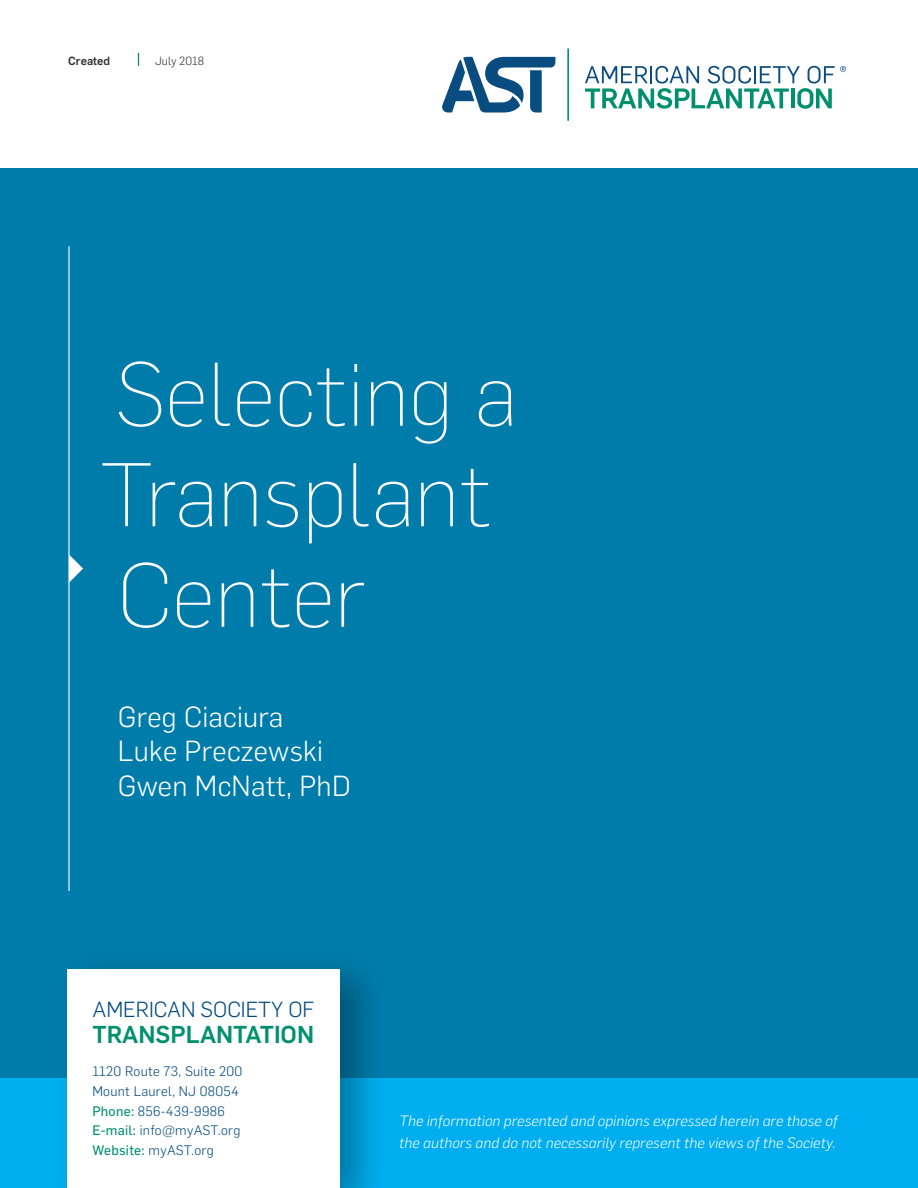
<style>
.page{position:relative;width:918px;height:1188px;background:#fff}
.page>*{position:absolute;margin:0;border:0;box-sizing:border-box;transform-origin:0 0}
.t1{font:200 88.5px/100.5px "Flama";color:#fff}
.t2{font:300 28.5px/34.2px "Flama";letter-spacing:.01em;color:#fff}
.t3{font:500 24px "Flama";color:#00906d}
.t4{font:300 21.45px "Flama";color:#004a80}
.t5{font:italic 300 14.7px/22.5px "Flama";letter-spacing:.01em;color:#fff}
.t6{font:300 13.5px/19.8px "Flama";letter-spacing:.02em;color:#004a80}
.t7{font:300 11.7px "Flama";color:#333}
.t8{font:500 11.7px "Flama";color:#333}
.s1{font-family:"Flama Basic";font-weight:400;color:#00906d}
</style>
<div class="page">
<div style="left:0;top:168px;width:918px;height:1020px;background:#007cab"></div>
<div style="left:0;top:1079px;width:918px;height:109px;background:#00aeef"></div>
<div style="left:55px;top:949px;width:333px;height:239px;background:#000;opacity:.3"></div>
<div style="left:68px;top:970px;width:272px;height:218px;background:#fff"></div>
<svg style="left:442px;top:57px;width:113px;height:55px"></svg>
<hr style="left:567px;top:49px;width:2px;height:72px;background:#00906d">
<svg style="left:585px;top:66px;width:261px;height:43px"></svg>
<hr style="left:68px;top:246px;width:2px;height:645px;background:#fff">
<svg style="left:69px;top:555px;width:14px;height:28px"></svg>
<svg style="left:138px;top:53px;width:1px;height:13px"></svg>
<p class="t8" style="left:68px;top:53px;width:43px">Created</p>
<p class="t7" style="left:155px;top:53px;width:51px">July 2018</p>
<h1 class="t1" style="left:100px;top:340px;width:418px">Selecting a<br>Transplant<br>Center</h1>
<h2 class="t2" style="left:118px;top:698px;width:234px">Greg Ciaciura<br>Luke Preczewski<br>Gwen McNatt, PhD</h2>
<h3 class="t4" style="left:92px;top:995px;width:224px">AMERICAN SOCIETY OF</h3>
<h3 class="t3" style="left:92px;top:1017px;width:223px">TRANSPLANTATION</h3>
<p class="t6" style="left:92px;top:1060px;width:151px">1120 Route 73, Suite 200<br>Mount Laurel, NJ 08054<br><span class="s1">Phone:</span> 856-439-9986<br><span class="s1">E-mail:</span> info@myAST.org<br><span class="s1">Website:</span> myAST.org</p>
<p class="t5" style="left:399px;top:1108px;width:440px">The information presented and opinions expressed herein are those of the authors and do not necessarily represent the views of the Society.</p>
</div>
